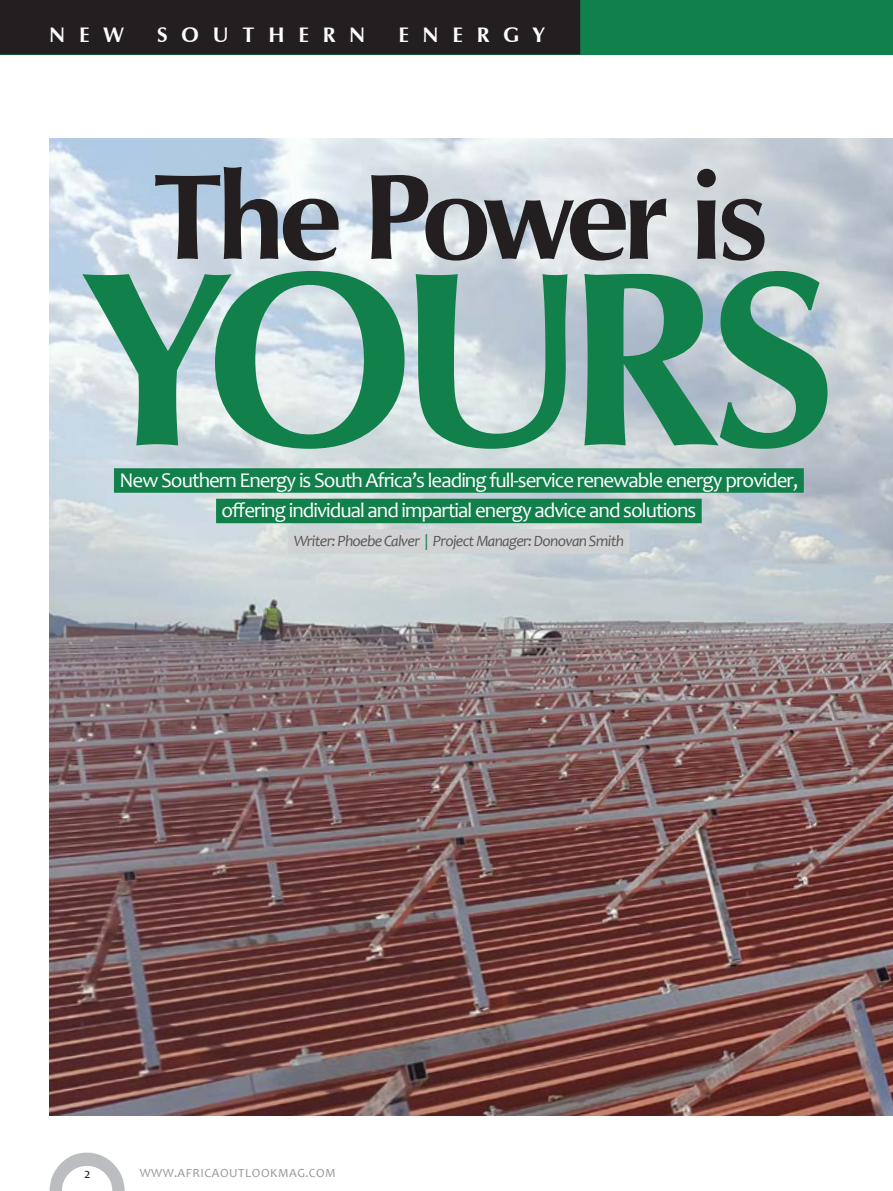
<style>
.page{position:relative;width:893px;height:1191px;background:#fff}
.page>*{position:absolute;margin:0;border:0;box-sizing:border-box;transform-origin:0 0}
.AO_TITLE_STYLE_1{font:700 250.78px "Zapf Humanist 601 BT";letter-spacing:-.07em;color:#11804b}
.AO_TITLE_STYLE_1-2{font:700 123.02px "Zapf Humanist 601 BT";letter-spacing:-.055em;color:#231f20}
.AO_STANDFIRST_new{font:21px "Candara";letter-spacing:-.045em;color:#fff}
.t1{font:700 21px "Zapf Humanist 601 BT";letter-spacing:.66em;color:#fff}
.AO_AUTHOR{font:italic 15.75px "Candara";letter-spacing:-.045em;color:#57585a}
.t2{font:14px "Candara";color:#231f20}
.t3{font:12.42px "Candara";letter-spacing:.045em;color:#939598}
.s1{color:#11804b}
</style>
<div class="page">
<img style="left:50px;top:139px;width:843px;height:976px">
<div style="left:0;top:0;width:893px;height:54px;background:#11804b"></div>
<div style="left:114px;top:468px;width:690px;height:25px;background:#11804b"></div>
<div style="left:216px;top:499px;width:486px;height:24px;background:#11804b"></div>
<div style="left:288px;top:529px;width:341px;height:24px;background:#d1d2d4"></div>
<svg style="left:50px;top:1152px;width:75px;height:39px"></svg>
<div style="left:0;top:0;width:580px;height:54px;background:#231f20"></div>
<p class="t1" style="left:50px;top:22px;width:76px">NEW</p>
<p class="t1" style="left:157px;top:22px;width:209px">SOUTHERN</p>
<p class="t1" style="left:399px;top:22px;width:147px">ENERGY</p>
<p class="AO_TITLE_STYLE_1-2" style="left:152px;top:141px;width:620px">The Power is</p>
<p class="AO_TITLE_STYLE_1" style="left:86px;top:204px;width:753px">YOURS</p>
<p class="AO_STANDFIRST_new" style="left:119px;top:466px;width:680px">New Southern Energy is South Africa’s leading full-service renewable energy provider,</p>
<p class="AO_STANDFIRST_new" style="left:221px;top:497px;width:476px">offering individual and impartial energy advice and solutions</p>
<p class="AO_AUTHOR" style="left:294px;top:531px;width:332px">Writer: Phoebe Calver <span class="s1">|</span> Project Manager: Donovan Smith</p>
<p class="t2" style="left:84px;top:1164px;width:8px">2</p>
<p class="t3" style="left:140px;top:1165px;width:197px">WWW.AFRICAOUTLOOKMAG.COM</p>
</div>
